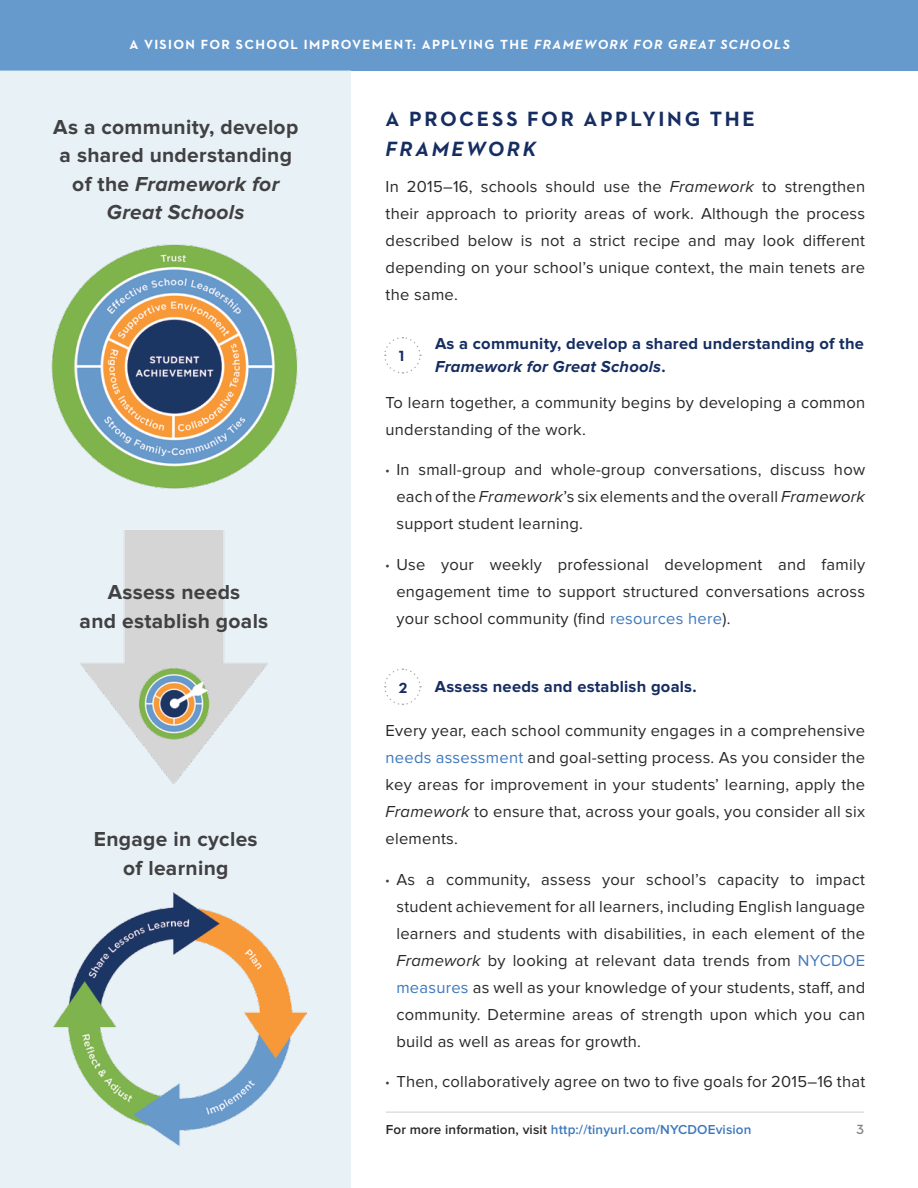
<style>
.page{position:relative;width:918px;height:1188px;background:#fff}
.page>*{position:absolute;margin:0;border:0;box-sizing:border-box;transform-origin:0 0}
.t1{font:700 21px/28.5px "Proxima Nova";letter-spacing:.015em;color:#414042;text-align:center}
.t2{font:700 21px "Neutraface 2 Text";letter-spacing:.12em;color:#162d61}
.t3{font:italic 700 21px "Neutraface 2 Text";letter-spacing:.12em;color:#162d61}
.t4{font:16.5px/27px "Proxima Nova";letter-spacing:.015em;color:#292829;text-align:justify}
.t5{font:700 16.5px/22.5px "Proxima Nova";letter-spacing:.015em;color:#162d61}
.t6{font:700 15px "Neutraface 2 Text";color:#162d61}
.t7{font:700 13.5px "Neutraface 2 Text";letter-spacing:.1em;color:#fff}
.t8{font:600 13.5px "Proxima Nova";letter-spacing:.01em;color:#3e78bc}
.t9{font:600 13.5px "Neutraface 2 Text";color:#000}
.s1{font-style:italic}
.s2{font-family:"Neutraface 2 Text";font-size:15px;color:#414042}
.s3{color:#3e78bc}
.s4{color:#292829}
</style>
<div class="page">
<div style="left:1px;top:0;width:917px;height:70px;background:#679acc"></div>
<hr style="left:386px;top:1112px;width:478px;height:1px;background:#000">
<div style="left:0;top:70px;width:351px;height:1118px;background:#e7f1f6"></div>
<img style="left:80px;top:530px;width:188px;height:253px">
<img style="left:134px;top:664px;width:80px;height:79px">
<svg style="left:384px;top:337px;width:38px;height:37px"></svg>
<svg style="left:384px;top:668px;width:38px;height:37px"></svg>
<img style="left:54px;top:892px;width:253px;height:254px">
<img style="left:51px;top:244px;width:247px;height:245px">
<p class="t7" style="left:129px;top:36px;width:662px">A VISION FOR SCHOOL IMPROVEMENT: APPLYING THE <span class="s1">FRAMEWORK FOR GREAT SCHOOLS</span></p>
<p class="t1" style="left:53px;top:113px;width:246px">As a community, develop a shared understanding of the <span class="s1">Framework for<br>Great Schools</span></p>
<p class="t1" style="left:80px;top:579px;width:190px">Assess needs<br>and establish goals</p>
<p class="t1" style="left:94px;top:826px;width:165px">Engage in cycles of learning</p>
<p class="t2" style="left:386px;top:105px;width:371px">A PROCESS FOR APPLYING THE</p>
<p class="t3" style="left:386px;top:135px;width:152px">FRAMEWORK</p>
<p class="t4" style="left:386px;top:174px;width:481px">In 2015–16, schools should use the <span class="s1">Framework</span> to strengthen their approach to priority areas of work. Although the process described below is not a strict recipe and may look different depending on your school’s unique context, the main tenets are the same.</p>
<p class="t5" style="left:435px;top:333px;width:431px">As a community, develop a shared understanding of the<br><span class="s1">Framework for Great Schools</span>.</p>
<p class="t4" style="left:386px;top:389px;width:481px">To learn together, a community begins by developing a common understanding of the work.</p>
<p class="t4" style="left:396px;top:457px;width:470px;text-indent:-11px"><span class="s2">•</span> In small-group and whole-group conversations, discuss how each of the <span class="s1">Framework</span>’s six elements and the overall <span class="s1">Framework </span>support student learning.</p>
<p class="t4" style="left:396px;top:551px;width:470px;text-indent:-11px"><span class="s2">•</span> Use your weekly professional development and family engagement time to support structured conversations across your school community (find <span class="s3">resources here</span>).</p>
<p class="t6" style="left:399px;top:346px;width:7px">1</p>
<p class="t6" style="left:399px;top:678px;width:10px">2</p>
<p class="t5" style="left:435px;top:676px;width:263px">Assess needs and establish goals.</p>
<p class="t4" style="left:386px;top:718px;width:481px">Every year, each school community engages in a comprehensive <span class="s3">needs assessment</span> and goal-setting process. As you consider the key areas for improvement in your students’ learning, apply the <span class="s1">Framework</span> to ensure that, across your goals, you consider all six elements.</p>
<p class="t4" style="left:396px;top:866px;width:470px;text-indent:-11px"><span class="s2">•</span> As a community, assess your school’s capacity to impact student achievement for all learners, including English language learners and students with disabilities, in each element of the <span class="s1">Framework</span> by looking at relevant data trends from <span class="s3">NYCDOE measures</span> as well as your knowledge of your students, staff, and community. Determine areas of strength upon which you can build as well as areas for growth.</p>
<p class="t4" style="left:386px;top:1069px;width:481px"><span class="s2">•</span> Then, collaboratively agree on two to five goals for 2015–16 that</p>
<p class="t8" style="left:386px;top:1123px;width:367px"><span class="s4">For more information, visit</span> http://tinyurl.com/NYCDOEvision</p>
<p class="t9" style="left:856px;top:1121px;width:9px">3</p>
</div>
